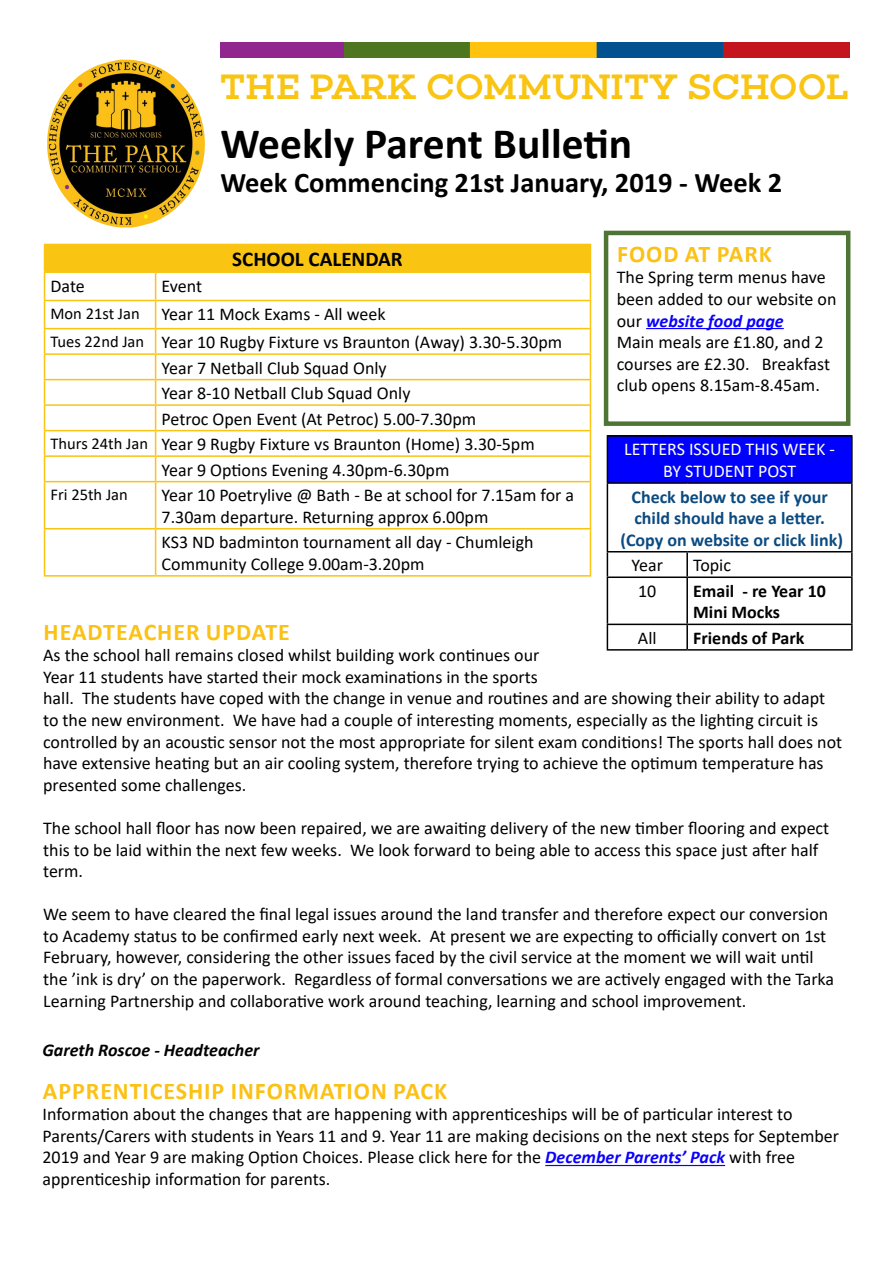
<style>
.page{position:relative;width:893px;height:1263px;background:#fff}
.page>*{position:absolute;margin:0;border:0;box-sizing:border-box;transform-origin:0 0}
.t1{font:700 43.5px "Calibri";color:#000}
.t2{font:36px "Choplin Medium DEMO";letter-spacing:-.01em;color:#f9c412}
.t3{font:700 28.5px "Calibri";color:#000}
.t4{font:700 24px "Calibri";letter-spacing:.04em;color:#fbc115}
.t5{font:700 21px "Calibri";color:#000}
.t6{font:18px/21.6px "Calibri";color:#000}
.t7{font:700 18px/21.6px "Calibri";color:#0b4b81;text-align:center}
.t8{font:700 18px/21.6px "Calibri";color:#000}
.t9{font:18px/21.6px "Calibri";color:#fff;text-align:center}
.t10{font:italic 700 18px "Calibri";color:#000}
.t11{font:16.5px "Calibri";color:#000}
.s1{font-weight:700;font-style:italic;color:#0a00ff}
.s2{font-size:16.5px}
</style>
<div class="page">
<img style="left:47px;top:59px;width:158px;height:169px">
<img style="left:220px;top:42px;width:629px;height:15px">
<div style="left:45px;top:244px;width:545px;height:28px;background:#f9c412"></div>
<svg style="left:45px;top:301px;width:545px;height:274px"></svg>
<hr style="left:44px;top:244px;width:112px;height:1px;background:#f9c412">
<hr style="left:156px;top:244px;width:435px;height:1px;background:#f9c412">
<hr style="left:44px;top:271px;width:112px;height:2px;background:#f9c412">
<hr style="left:156px;top:271px;width:435px;height:2px;background:#f9c412">
<hr style="left:44px;top:300px;width:112px;height:1px;background:#f9c412">
<hr style="left:156px;top:300px;width:435px;height:1px;background:#f9c412">
<hr style="left:44px;top:328px;width:112px;height:1px;background:#f9c412">
<hr style="left:156px;top:328px;width:435px;height:1px;background:#f9c412">
<hr style="left:44px;top:353px;width:112px;height:2px;background:#f9c412">
<hr style="left:156px;top:353px;width:435px;height:2px;background:#f9c412">
<hr style="left:44px;top:379px;width:112px;height:1px;background:#f9c412">
<hr style="left:156px;top:379px;width:435px;height:1px;background:#f9c412">
<hr style="left:44px;top:404px;width:112px;height:2px;background:#f9c412">
<hr style="left:156px;top:404px;width:435px;height:2px;background:#f9c412">
<hr style="left:44px;top:430px;width:112px;height:1px;background:#f9c412">
<hr style="left:156px;top:430px;width:435px;height:1px;background:#f9c412">
<hr style="left:44px;top:455px;width:112px;height:2px;background:#f9c412">
<svg style="left:44px;top:245px;width:1px;height:236px"></svg>
<hr style="left:156px;top:455px;width:435px;height:2px;background:#f9c412">
<svg style="left:155px;top:273px;width:1px;height:208px"></svg>
<svg style="left:590px;top:245px;width:1px;height:236px"></svg>
<hr style="left:44px;top:481px;width:112px;height:1px;background:#f9c412">
<hr style="left:44px;top:482px;width:1px;height:46px;background:#f9c412">
<hr style="left:156px;top:481px;width:435px;height:1px;background:#f9c412">
<hr style="left:155px;top:482px;width:1px;height:46px;background:#f9c412">
<hr style="left:590px;top:482px;width:1px;height:46px;background:#f9c412">
<hr style="left:44px;top:528px;width:112px;height:1px;background:#f9c412">
<hr style="left:44px;top:529px;width:1px;height:46px;background:#f9c412">
<hr style="left:156px;top:528px;width:435px;height:1px;background:#f9c412">
<hr style="left:155px;top:529px;width:1px;height:46px;background:#f9c412">
<hr style="left:590px;top:529px;width:1px;height:46px;background:#f9c412">
<hr style="left:44px;top:575px;width:112px;height:2px;background:#f9c412">
<hr style="left:156px;top:575px;width:435px;height:2px;background:#f9c412">
<hr style="left:646px;top:328px;width:138px;height:1px;background:#0a00ff">
<div style="left:604px;top:231px;width:246px;height:195px;border:4px solid #4f7536"></div>
<div style="left:607px;top:436px;width:245px;height:47px;background:#00f"></div>
<hr style="left:607px;top:435px;width:80px;height:2px;background:#000">
<hr style="left:607px;top:437px;width:1px;height:45px;background:#000">
<hr style="left:687px;top:435px;width:166px;height:2px;background:#000">
<hr style="left:851px;top:437px;width:2px;height:45px;background:#000">
<hr style="left:607px;top:482px;width:80px;height:2px;background:#000">
<hr style="left:607px;top:484px;width:1px;height:67px;background:#000">
<hr style="left:687px;top:482px;width:166px;height:2px;background:#000">
<hr style="left:851px;top:484px;width:2px;height:67px;background:#000">
<hr style="left:607px;top:551px;width:80px;height:1px;background:#000">
<svg style="left:607px;top:552px;width:1px;height:24px"></svg>
<hr style="left:687px;top:551px;width:166px;height:1px;background:#000">
<hr style="left:686px;top:552px;width:2px;height:24px;background:#000">
<hr style="left:851px;top:552px;width:2px;height:24px;background:#000">
<hr style="left:607px;top:576px;width:80px;height:2px;background:#000">
<hr style="left:607px;top:578px;width:1px;height:46px;background:#000">
<hr style="left:687px;top:576px;width:166px;height:2px;background:#000">
<hr style="left:686px;top:578px;width:2px;height:46px;background:#000">
<hr style="left:851px;top:578px;width:2px;height:46px;background:#000">
<hr style="left:607px;top:624px;width:80px;height:1px;background:#000">
<svg style="left:607px;top:625px;width:1px;height:24px"></svg>
<hr style="left:687px;top:624px;width:166px;height:1px;background:#000">
<hr style="left:686px;top:625px;width:2px;height:24px;background:#000">
<hr style="left:851px;top:625px;width:2px;height:24px;background:#000">
<hr style="left:607px;top:649px;width:80px;height:2px;background:#000">
<hr style="left:687px;top:649px;width:166px;height:2px;background:#000">
<hr style="left:545px;top:1165px;width:180px;height:1px;background:#0a00ff">
<h2 class="t2" style="left:220px;top:67px;width:631px">THE PARK COMMUNITY SCHOOL</h2>
<h1 class="t1" style="left:220px;top:113px;width:413px">Weekly Parent Bulletin</h1>
<h3 class="t3" style="left:220px;top:163px;width:563px">Week Commencing 21st January, 2019 - Week 2</h3>
<h3 class="t4" style="left:617px;top:237px;width:156px">FOOD AT PARK</h3>
<p class="t6" style="left:617px;top:266px;width:221px">The Spring term menus have been added to our website on our <span class="s1">website food page<br></span>Main meals are £1.80, and 2 courses are £2.30. Breakfast club opens 8.15am-8.45am.</p>
<p class="t5" style="left:232px;top:244px;width:172px">SCHOOL CALENDAR</p>
<p class="t6" style="left:51px;top:271px;width:513px;line-height:28.2px;text-indent:111px">Event<br><span class="s2">Mon 21st Jan</span> Year 11 Mock Exams - All week<br><span class="s2">Tues 22nd Jan</span> Year 10 Rugby Fixture vs Braunton (Away) 3.30-5.30pm</p>
<p class="t6" style="left:162px;top:356px;width:227px">Year 7 Netball Club Squad Only</p>
<p class="t6" style="left:162px;top:382px;width:250px">Year 8-10 Netball Club Squad Only</p>
<p class="t6" style="left:162px;top:407px;width:316px">Petroc Open Event (At Petroc) 5.00-7.30pm</p>
<p class="t6" style="left:51px;top:433px;width:486px"><span class="s2">Thurs 24th Jan</span> Year 9 Rugby Fixture vs Braunton (Home) 3.30-5pm</p>
<p class="t6" style="left:162px;top:458px;width:289px">Year 9 Options Evening 4.30pm-6.30pm</p>
<p class="t11" style="left:51px;top:483px;width:79px">Fri 25th Jan</p>
<p class="t6" style="left:162px;top:484px;width:414px">Year 10 Poetrylive @ Bath - Be at school for 7.15am for a<br>7.30am departure. Returning approx 6.00pm</p>
<p class="t6" style="left:162px;top:531px;width:374px">KS3 ND badminton tournament all day - Chumleigh<br>Community College 9.00am-3.20pm</p>
<p class="t6" style="left:51px;top:274px;width:36px">Date</p>
<p class="t9" style="left:624px;top:438px;width:212px">LETTERS ISSUED THIS WEEK -<br>BY STUDENT POST</p>
<p class="t7" style="left:620px;top:485px;width:224px">Check below to see if your child should have a letter. (Copy on website or click link)</p>
<p class="t6" style="left:632px;top:554px;width:33px">Year</p>
<p class="t6" style="left:693px;top:554px;width:39px">Topic</p>
<p class="t6" style="left:638px;top:579px;width:20px">10</p>
<p class="t8" style="left:693px;top:580px;width:134px">Email - re Year 10<br>Mini Mocks</p>
<p class="t6" style="left:638px;top:627px;width:20px">All</p>
<p class="t8" style="left:693px;top:627px;width:113px">Friends of Park</p>
<h3 class="t4" style="left:44px;top:615px;width:248px">HEADTEACHER UPDATE</h3>
<p class="t6" style="left:43px;top:644px;width:800px">As the school hall remains closed whilst building work continues our<br>Year 11 students have started their mock examinations in the sports<br>hall. The students have coped with the change in venue and routines and are showing their ability to adapt to the new environment. We have had a couple of interesting moments, especially as the lighting circuit is controlled by an acoustic sensor not the most appropriate for silent exam conditions! The sports hall does not have extensive heating but an air cooling system, therefore trying to achieve the optimum temperature has presented some challenges.</p>
<p class="t6" style="left:43px;top:817px;width:788px">The school hall floor has now been repaired, we are awaiting delivery of the new timber flooring and expect this to be laid within the next few weeks. We look forward to being able to access this space just after half term.</p>
<p class="t6" style="left:43px;top:903px;width:792px">We seem to have cleared the final legal issues around the land transfer and therefore expect our conversion to Academy status to be confirmed early next week. At present we are expecting to officially convert on 1st February, however, considering the other issues faced by the civil service at the moment we will wait until the ’ink is dry’ on the paperwork. Regardless of formal conversations we are actively engaged with the Tarka Learning Partnership and collaborative work around teaching, learning and school improvement.</p>
<p class="t10" style="left:43px;top:1037px;width:219px">Gareth Roscoe - Headteacher</p>
<h3 class="t4" style="left:43px;top:1074px;width:406px">APPRENTICESHIP INFORMATION PACK</h3>
<p class="t6" style="left:43px;top:1103px;width:798px">Information about the changes that are happening with apprenticeships will be of particular interest to Parents/Carers with students in Years 11 and 9. Year 11 are making decisions on the next steps for September 2019 and Year 9 are making Option Choices. Please click here for the <span class="s1">December Parents’ Pack</span> with free apprenticeship information for parents.</p>
</div>
